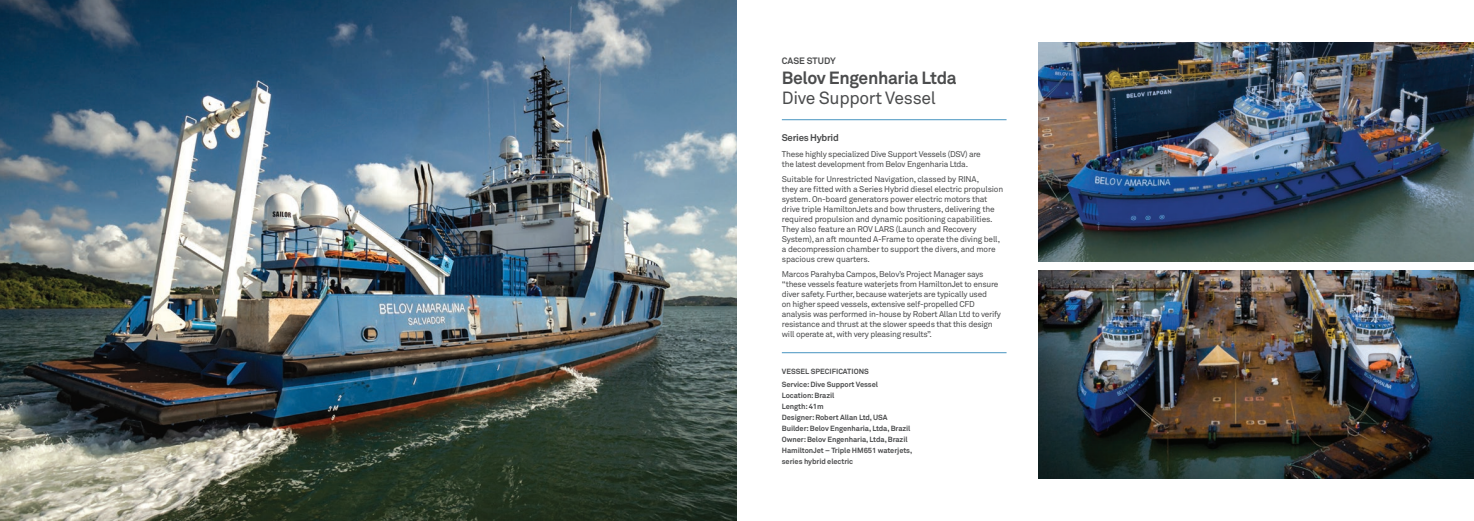
<style>
.page{position:relative;width:1474px;height:521px;background:#fff}
.page>*{position:absolute;margin:0;border:0;box-sizing:border-box;transform-origin:0 0}
.t1{font:700 17.5px "Akkurat";letter-spacing:-.02em;color:#4b4c4d}
.t2{font:17.5px "Akkurat";letter-spacing:-.02em;color:#4b4c4d}
.t3{font:700 9.62px "Akkurat";letter-spacing:-.03em;color:#4b4c4d}
.t4{font:700 9.19px "Akkurat";color:#4b4c4d}
.t5{font:8.31px/10px "Akkurat";letter-spacing:-.03em;color:#4b4c4d}
.t6{font:700 7.44px/10.9px "Akkurat";letter-spacing:-.01em;color:#4b4c4d}
</style>
<div class="page">
<hr style="left:781px;top:119px;width:225px;height:1px;background:#4794c0">
<hr style="left:781px;top:352px;width:225px;height:1px;background:#4794c0">
<img style="left:0;top:0;width:737px;height:521px">
<img style="left:1038px;top:270px;width:435px;height:209px">
<img style="left:1038px;top:42px;width:435px;height:219px">
<p class="t4" style="left:782px;top:55px;width:55px">CASE STUDY</p>
<h1 class="t1" style="left:781px;top:67px;width:176px">Belov Engenharia Ltda</h1>
<h1 class="t2" style="left:781px;top:88px;width:155px">Dive Support Vessel</h1>
<p class="t3" style="left:781px;top:132px;width:59px">Series Hybrid</p>
<p class="t5" style="left:781px;top:149px;width:200px">These highly specialized Dive Support Vessels (DSV) are the latest development from Belov Engenharia Ltda.</p>
<p class="t5" style="left:781px;top:174px;width:223px">Suitable for Unrestricted Navigation, classed by RINA,<br>they are fitted with a Series Hybrid diesel electric propulsion system. On-board generators power electric motors that drive triple HamiltonJets and bow thrusters, delivering the required propulsion and dynamic positioning capabilities.<br>They also feature an ROV LARS (Launch and Recovery System), an aft mounted A-Frame to operate the diving bell, a decompression chamber to support the divers, and more spacious crew quarters.</p>
<p class="t5" style="left:781px;top:270px;width:221px">Marcos Parahyba Campos, Belov’s Project Manager says “these vessels feature waterjets from HamiltonJet to ensure diver safety. Further, because waterjets are typically used<br>on higher speed vessels, extensive self-propelled CFD analysis was performed in-house by Robert Allan Ltd to verify resistance and thrust at the slower speeds that this design will operate at, with very pleasing results”.</p>
<p class="t6" style="left:782px;top:366px;width:88px">VESSEL SPECIFICATIONS</p>
<p class="t6" style="left:781px;top:379px;width:132px">Service: Dive Support Vessel<br>Location: Brazil<br>Length: 41m<br>Designer: Robert Allan Ltd, USA<br>Builder: Belov Engenharia, Ltda, Brazil<br>Owner: Belov Engenharia, Ltda, Brazil<br>HamiltonJet – Triple HM651 waterjets, series hybrid electric</p>
</div>
